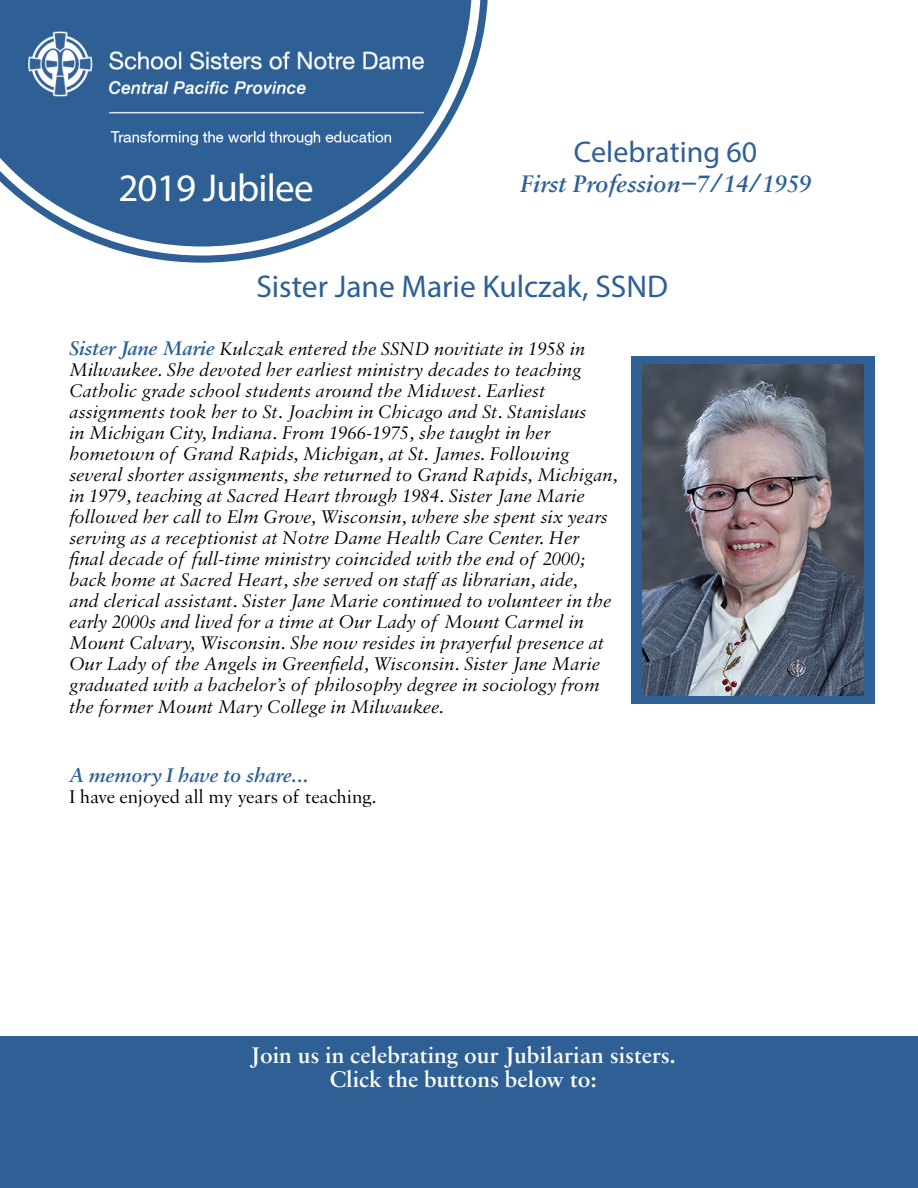
<style>
.page{position:relative;width:918px;height:1188px;background:#fff}
.page>*{position:absolute;margin:0;border:0;box-sizing:border-box;transform-origin:0 0}
.t1{font:39px "Myriad Pro";letter-spacing:-.02em;color:#fff}
.t2{font:31.5px "Myriad Pro";color:#2e6095}
.t3{font:30px "Myriad Pro";color:#2e6095}
.t4{font:italic 600 25.5px "Sabon MT Pro";color:#2e6095}
.t5{font:600 24px/24px "Sabon MT Pro";color:#fff;text-align:center}
.t6{font:italic 600 21px "Sabon MT Pro";color:#2e6095}
.t7{font:italic 19.5px/21px "Sabon MT Pro";letter-spacing:-.005em;color:#000}
.t8{font:19.5px "Sabon MT Pro";letter-spacing:-.005em;color:#000}
.s1{font-weight:600;font-size:21px;color:#2e6095}
</style>
<div class="page">
<div style="left:632px;top:356px;width:243px;height:348px;background:#2e6095"></div>
<img style="left:643px;top:365px;width:221px;height:331px">
<div style="left:0;top:1037px;width:918px;height:151px;background:#2e6095"></div>
<svg style="left:140px;top:0;width:348px;height:263px"></svg>
<svg style="left:0;top:0;width:481px;height:256px"></svg>
<div style="left:443px;top:140px;width:445px;height:133px;background:#fff"></div>
<img style="left:28px;top:32px;width:395px;height:113px">
<h1 class="t1" style="left:118px;top:163px;width:197px">2019 Jubilee</h1>
<h3 class="t3" style="left:574px;top:133px;width:185px">Celebrating 60</h3>
<h3 class="t4" style="left:520px;top:169px;width:293px">First Profession−7/14/1959</h3>
<h2 class="t2" style="left:256px;top:267px;width:413px">Sister Jane Marie Kulczak, SSND</h2>
<p class="t7" style="left:69px;top:338px;width:550px"><span class="s1">Sister Jane Marie</span> Kulczak entered the SSND novitiate in 1958 in Milwaukee. She devoted her earliest ministry decades to teaching Catholic grade school students around the Midwest. Earliest assignments took her to St. Joachim in Chicago and St. Stanislaus<br>in Michigan City, Indiana. From 1966-1975, she taught in her hometown of Grand Rapids, Michigan, at St. James. Following several shorter assignments, she returned to Grand Rapids, Michigan, in 1979, teaching at Sacred Heart through 1984. Sister Jane Marie followed her call to Elm Grove, Wisconsin, where she spent six years serving as a receptionist at Notre Dame Health Care Center. Her final decade of full-time ministry coincided with the end of 2000; back home at Sacred Heart, she served on staff as librarian, aide,<br>and clerical assistant. Sister Jane Marie continued to volunteer in the early 2000s and lived for a time at Our Lady of Mount Carmel in Mount Calvary, Wisconsin. She now resides in prayerful presence at Our Lady of the Angels in Greenfield, Wisconsin. Sister Jane Marie graduated with a bachelor’s of philosophy degree in sociology from the former Mount Mary College in Milwaukee.</p>
<p class="t6" style="left:69px;top:762px;width:240px">A memory I have to share...</p>
<p class="t8" style="left:69px;top:784px;width:309px">I have enjoyed all my years of teaching.</p>
<p class="t5" style="left:250px;top:1043px;width:427px">Join us in celebrating our Jubilarian sisters.<br>Click the buttons below to:</p>
</div>
